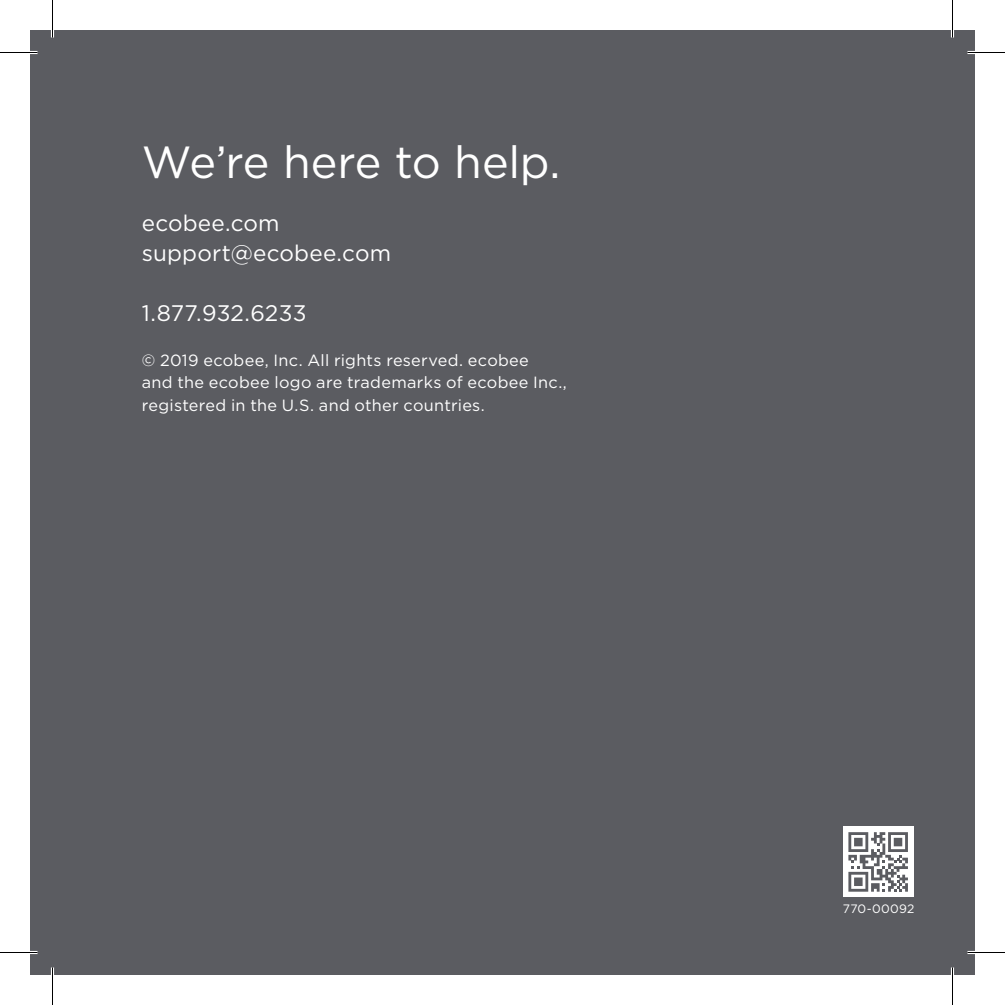
<style>
.page{position:relative;width:1005px;height:1005px;background:#fff}
.page>*{position:absolute;margin:0;border:0;box-sizing:border-box;transform-origin:0 0}
.t1{font:45px "Gotham";letter-spacing:-.01em;color:#fff}
.t2{font:22.5px/30px "Gotham";letter-spacing:.01em;color:#fff}
.t3{font:16.25px/22.5px "Gotham";letter-spacing:.02em;color:#fff}
.t4{font:12.25px "Gotham";letter-spacing:.02em;color:#fff}
</style>
<div class="page">
<div style="left:30px;top:30px;width:945px;height:945px;background:#5b5c61"></div>
<div style="left:843px;top:826px;width:71px;height:71px;background:#fff"></div>
<svg style="left:848px;top:832px;width:60px;height:60px"></svg>
<hr style="left:0;top:51px;width:38px;height:3px;background:#fff">
<hr style="left:968px;top:51px;width:37px;height:3px;background:#fff">
<hr style="left:0;top:951px;width:38px;height:3px;background:#fff">
<hr style="left:968px;top:951px;width:37px;height:3px;background:#fff">
<hr style="left:51px;top:0;width:3px;height:38px;background:#fff">
<hr style="left:51px;top:968px;width:3px;height:37px;background:#fff">
<hr style="left:951px;top:0;width:3px;height:38px;background:#fff">
<hr style="left:951px;top:968px;width:3px;height:37px;background:#fff">
<hr style="left:0;top:52px;width:38px;height:1px;background:#000">
<hr style="left:968px;top:52px;width:37px;height:1px;background:#000">
<hr style="left:0;top:952px;width:38px;height:1px;background:#000">
<hr style="left:968px;top:952px;width:37px;height:1px;background:#000">
<hr style="left:52px;top:0;width:1px;height:38px;background:#000">
<hr style="left:52px;top:968px;width:1px;height:37px;background:#000">
<hr style="left:952px;top:0;width:1px;height:38px;background:#000">
<hr style="left:952px;top:968px;width:1px;height:37px;background:#000">
<p class="t1" style="left:142px;top:134px;width:420px">We’re here to help.</p>
<p class="t2" style="left:142px;top:208px;width:251px">ecobee.com support@ecobee.com</p>
<p class="t2" style="left:142px;top:298px;width:166px">1.877.932.6233</p>
<p class="t3" style="left:142px;top:349px;width:427px">© 2019 ecobee, Inc. All rights reserved. ecobee<br>and the ecobee logo are trademarks of ecobee Inc., registered in the U.S. and other countries.</p>
<p class="t4" style="left:843px;top:901px;width:73px">770-00092</p>
</div>
